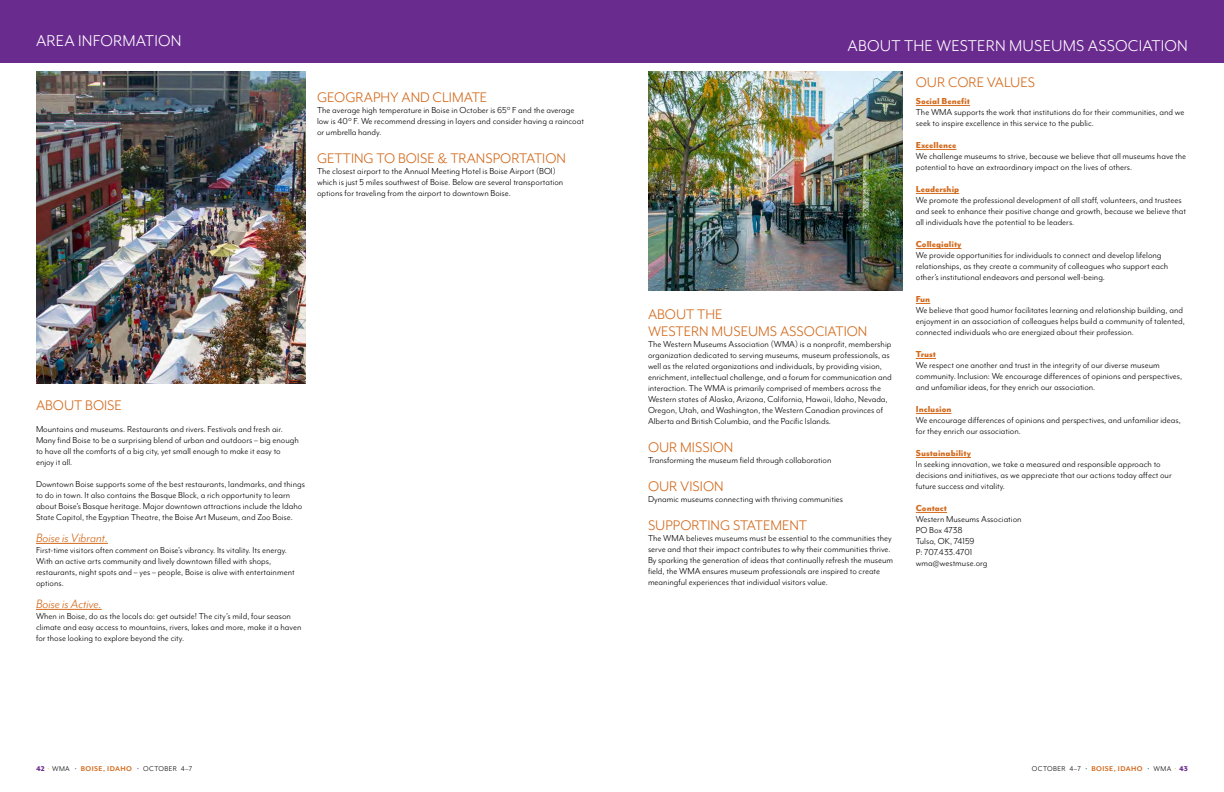
<style>
.page{position:relative;width:1224px;height:792px;background:#fff}
.page>*{position:absolute;margin:0;border:0;box-sizing:border-box;transform-origin:0 0}
.t1{font:18px "Mr Eaves Mod OT";letter-spacing:.01em;color:#fff}
.t2{font:16px/17px "Mr Eaves Mod OT";color:#d3691b}
.t3{font:italic 14px "Mr Eaves Mod OT";color:#d3691b}
.t4{font:10px/11px "Mr Eaves Mod OT";color:#000}
.t5{font:800 10px "Mr Eaves Mod OT";color:#d3691b}
.t6{font:8px "Mr Eaves Mod OT";letter-spacing:.05em;color:#000}
.s1{font-weight:800;color:#6a2b8f}
.s2{color:#fdb913}
.s3{color:#6a2b8f}
.s4{font-weight:700;color:#d3691b}
.s5{color:#00496e}
</style>
<div class="page">
<hr style="left:36px;top:543px;width:72px;height:1px;background:#d3691b">
<hr style="left:36px;top:609px;width:66px;height:1px;background:#d3691b">
<img style="left:36px;top:71px;width:270px;height:312px">
<div style="left:0;top:0;width:1224px;height:63px;background:#6a2b8f"></div>
<img style="left:648px;top:71px;width:255px;height:219px">
<hr style="left:916px;top:105px;width:54px;height:1px;background:#d3691b">
<hr style="left:916px;top:149px;width:40px;height:1px;background:#d3691b">
<hr style="left:916px;top:193px;width:43px;height:1px;background:#d3691b">
<hr style="left:916px;top:248px;width:46px;height:1px;background:#d3691b">
<svg style="left:916px;top:303px;width:14px;height:1px"></svg>
<svg style="left:916px;top:358px;width:20px;height:1px"></svg>
<hr style="left:916px;top:413px;width:35px;height:1px;background:#d3691b">
<hr style="left:916px;top:457px;width:55px;height:1px;background:#d3691b">
<hr style="left:916px;top:512px;width:31px;height:1px;background:#d3691b">
<h1 class="t1" style="left:36px;top:31px;width:147px">AREA INFORMATION</h1>
<h1 class="t1" style="left:848px;top:36px;width:342px">ABOUT THE WESTERN MUSEUMS ASSOCIATION</h1>
<h2 class="t2" style="left:317px;top:89px;width:172px">GEOGRAPHY AND CLIMATE</h2>
<p class="t4" style="left:317px;top:104px;width:269px">The average high temperature in Boise in October is 65° F and the average low is 40° F. We recommend dressing in layers and consider having a raincoat or umbrella handy.</p>
<h2 class="t2" style="left:317px;top:150px;width:250px">GETTING TO BOISE &amp; TRANSPORTATION</h2>
<p class="t4" style="left:317px;top:165px;width:248px">The closest airport to the Annual Meeting Hotel is Boise Airport (BOI) which is just 5 miles southwest of Boise. Below are several transportation options for traveling from the airport to downtown Boise.</p>
<h2 class="t2" style="left:36px;top:397px;width:87px">ABOUT BOISE</h2>
<p class="t4" style="left:36px;top:424px;width:264px">Mountains and museums. Restaurants and rivers. Festivals and fresh air.<br>Many find Boise to be a surprising blend of urban and outdoors – big enough to have all the comforts of a big city, yet small enough to make it easy to enjoy it all.</p>
<p class="t4" style="left:36px;top:479px;width:271px">Downtown Boise supports some of the best restaurants, landmarks, and things to do in town. It also contains the Basque Block, a rich opportunity to learn about Boise’s Basque heritage. Major downtown attractions include the Idaho State Capitol, the Egyptian Theatre, the Boise Art Museum, and Zoo Boise.</p>
<h3 class="t3" style="left:36px;top:530px;width:73px">Boise is Vibrant.</h3>
<p class="t4" style="left:36px;top:545px;width:260px">First-time visitors often comment on Boise’s vibrancy. Its vitality. Its energy.<br>With an active arts community and lively downtown filled with shops, restaurants, night spots and – yes – people, Boise is alive with entertainment options.</p>
<h3 class="t3" style="left:36px;top:596px;width:67px">Boise is Active.</h3>
<p class="t4" style="left:36px;top:611px;width:267px">When in Boise, do as the locals do: get outside! The city’s mild, four season climate and easy access to mountains, rivers, lakes and more, make it a haven for those looking to explore beyond the city.</p>
<h2 class="t2" style="left:648px;top:306px;width:221px">ABOUT THE<br>WESTERN MUSEUMS ASSOCIATION</h2>
<p class="t4" style="left:648px;top:338px;width:245px">The Western Museums Association (WMA) is a nonprofit, membership organization dedicated to serving museums, museum professionals, as well as the related organizations and individuals, by providing vision, enrichment, intellectual challenge, and a forum for communication and interaction. The WMA is primarily comprised of members across the Western states of Alaska, Arizona, California, Hawaii, Idaho, Nevada, Oregon, Utah, and Washington, the Western Canadian provinces of Alberta and British Columbia, and the Pacific Islands.</p>
<h2 class="t2" style="left:648px;top:439px;width:87px">OUR MISSION</h2>
<p class="t4" style="left:648px;top:454px;width:185px">Transforming the museum field through collaboration</p>
<h2 class="t2" style="left:648px;top:478px;width:77px">OUR VISION</h2>
<p class="t4" style="left:648px;top:493px;width:197px">Dynamic museums connecting with thriving communities</p>
<h2 class="t2" style="left:648px;top:517px;width:161px">SUPPORTING STATEMENT</h2>
<p class="t4" style="left:648px;top:532px;width:247px">The WMA believes museums must be essential to the communities they serve and that their impact contributes to why their communities thrive.<br>By sparking the generation of ideas that continually refresh the museum field, the WMA ensures museum professionals are inspired to create meaningful experiences that individual visitors value.</p>
<h2 class="t2" style="left:916px;top:74px;width:121px">OUR CORE VALUES</h2>
<p class="t5" style="left:916px;top:96px;width:56px">Social Benefit</p>
<p class="t4" style="left:916px;top:107px;width:270px">The WMA supports the work that institutions do for their communities, and we seek to inspire excellence in this service to the public.</p>
<p class="t5" style="left:916px;top:140px;width:42px">Excellence</p>
<p class="t4" style="left:916px;top:151px;width:272px">We challenge museums to strive, because we believe that all museums have the potential to have an extraordinary impact on the lives of others.</p>
<p class="t5" style="left:916px;top:184px;width:45px">Leadership</p>
<p class="t4" style="left:916px;top:195px;width:272px">We promote the professional development of all staff, volunteers, and trustees and seek to enhance their positive change and growth, because we believe that all individuals have the potential to be leaders.</p>
<p class="t5" style="left:916px;top:239px;width:47px">Collegiality</p>
<p class="t4" style="left:916px;top:250px;width:254px">We provide opportunities for individuals to connect and develop lifelong relationships, as they create a community of colleagues who support each other’s institutional endeavors and personal well-being.</p>
<p class="t5" style="left:916px;top:294px;width:16px">Fun</p>
<p class="t4" style="left:916px;top:305px;width:271px">We believe that good humor facilitates learning and relationship building, and enjoyment in an association of colleagues helps build a community of talented, connected individuals who are energized about their profession.</p>
<p class="t5" style="left:916px;top:349px;width:22px">Trust</p>
<p class="t4" style="left:916px;top:360px;width:268px">We respect one another and trust in the integrity of our diverse museum community. Inclusion: We encourage differences of opinions and perspectives, and unfamiliar ideas, for they enrich our association.</p>
<p class="t5" style="left:916px;top:404px;width:37px">Inclusion</p>
<p class="t4" style="left:916px;top:415px;width:267px">We encourage differences of opinions and perspectives, and unfamiliar ideas, for they enrich our association.</p>
<p class="t5" style="left:916px;top:448px;width:57px">Sustainability</p>
<p class="t4" style="left:916px;top:459px;width:257px">In seeking innovation, we take a measured and responsible approach to decisions and initiatives, as we appreciate that our actions today affect our future success and vitality.</p>
<p class="t5" style="left:916px;top:503px;width:33px">Contact</p>
<p class="t4" style="left:916px;top:514px;width:107px">Western Museums Association<br>PO Box 4738<br>Tulsa, OK, 74159<br>P: 707.433.4701 wma@westmuse.org</p>
<p class="t6" style="left:36px;top:764px;width:158px"><span class="s1">42</span> <span class="s2">•</span> WMA <span class="s3">•</span> <span class="s4">BOISE, IDAHO</span> <span class="s3">•</span> OCTOBER 4–7</p>
<p class="t6" style="left:1032px;top:764px;width:158px">OCTOBER 4–7 <span class="s5">•</span> <span class="s4">BOISE, IDAHO</span> <span class="s5">•</span> WMA <span class="s2">•</span> <span class="s1">43</span></p>
</div>
